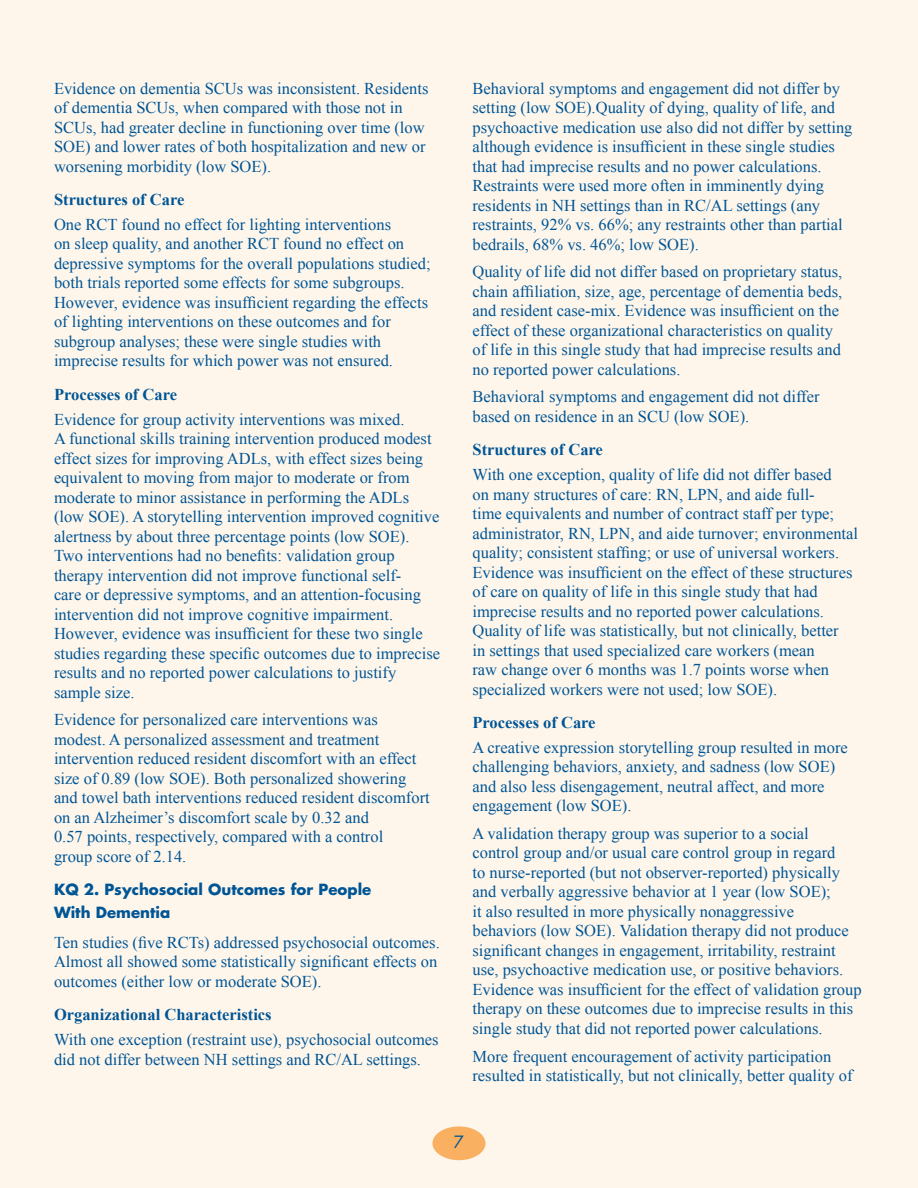
<style>
.page{position:relative;width:918px;height:1188px;background:#fef6eb}
.page>*{position:absolute;margin:0;border:0;box-sizing:border-box;transform-origin:0 0}
.Text{font:16.5px/19.5px "Times New Roman";color:#005595}
.Head_Level_3{font:700 16.5px "Times New Roman";color:#005595}
.t1{font:16.5px "Futura Std";color:#005595}
.Head_Level_2{font:700 15px/22.5px "Futura Std";color:#005595}
</style>
<div class="page">
<div style="left:432px;top:1126px;width:54px;height:34px;background:#fab061;border-radius:50%"></div>
<p class="Text" style="left:54px;top:78px;width:376px">Evidence on dementia SCUs was inconsistent. Residents of dementia SCUs, when compared with those not in SCUs, had greater decline in functioning over time (low SOE) and lower rates of both hospitalization and new or worsening morbidity (low SOE).</p>
<p class="Head_Level_3" style="left:54px;top:188px;width:132px">Structures of Care</p>
<p class="Text" style="left:54px;top:214px;width:378px">One RCT found no effect for lighting interventions<br>on sleep quality, and another RCT found no effect on depressive symptoms for the overall populations studied; both trials reported some effects for some subgroups.<br>However, evidence was insufficient regarding the effects of lighting interventions on these outcomes and for subgroup analyses; these were single studies with imprecise results for which power was not ensured.</p>
<p class="Head_Level_3" style="left:54px;top:383px;width:125px">Processes of Care</p>
<p class="Text" style="left:54px;top:409px;width:388px">Evidence for group activity interventions was mixed.<br>A functional skills training intervention produced modest effect sizes for improving ADLs, with effect sizes being equivalent to moving from major to moderate or from moderate to minor assistance in performing the ADLs (low SOE). A storytelling intervention improved cognitive alertness by about three percentage points (low SOE).<br>Two interventions had no benefits: validation group therapy intervention did not improve functional self-<br>care or depressive symptoms, and an attention-focusing intervention did not improve cognitive impairment.<br>However, evidence was insufficient for these two single studies regarding these specific outcomes due to imprecise results and no reported power calculations to justify sample size.</p>
<p class="Text" style="left:54px;top:710px;width:377px">Evidence for personalized care interventions was modest. A personalized assessment and treatment intervention reduced resident discomfort with an effect size of 0.89 (low SOE). Both personalized showering and towel bath interventions reduced resident discomfort on an Alzheimer’s discomfort scale by 0.32 and<br>0.57 points, respectively, compared with a control<br>group score of 2.14.</p>
<p class="Head_Level_2" style="left:54px;top:878px;width:319px">KQ 2. Psychosocial Outcomes for People<br>With Dementia</p>
<p class="Text" style="left:54px;top:932px;width:387px">Ten studies (five RCTs) addressed psychosocial outcomes.<br>Almost all showed some statistically significant effects on outcomes (either low or moderate SOE).</p>
<p class="Head_Level_3" style="left:54px;top:1003px;width:219px">Organizational Characteristics</p>
<p class="Text" style="left:54px;top:1030px;width:386px">With one exception (restraint use), psychosocial outcomes did not differ between NH settings and RC/AL settings.</p>
<p class="Text" style="left:472px;top:78px;width:382px">Behavioral symptoms and engagement did not differ by setting (low SOE).Quality of dying, quality of life, and psychoactive medication use also did not differ by setting although evidence is insufficient in these single studies that had imprecise results and no power calculations.<br>Restraints were used more often in imminently dying residents in NH settings than in RC/AL settings (any restraints, 92% vs. 66%; any restraints other than partial bedrails, 68% vs. 46%; low SOE).</p>
<p class="Text" style="left:472px;top:262px;width:371px">Quality of life did not differ based on proprietary status, chain affiliation, size, age, percentage of dementia beds, and resident case-mix. Evidence was insufficient on the effect of these organizational characteristics on quality of life in this single study that had imprecise results and no reported power calculations.</p>
<p class="Text" style="left:472px;top:387px;width:349px">Behavioral symptoms and engagement did not differ based on residence in an SCU (low SOE).</p>
<p class="Head_Level_3" style="left:472px;top:438px;width:132px">Structures of Care</p>
<p class="Text" style="left:472px;top:465px;width:387px">With one exception, quality of life did not differ based<br>on many structures of care: RN, LPN, and aide full-<br>time equivalents and number of contract staff per type; administrator, RN, LPN, and aide turnover; environmental quality; consistent staffing; or use of universal workers.<br>Evidence was insufficient on the effect of these structures of care on quality of life in this single study that had imprecise results and no reported power calculations.<br>Quality of life was statistically, but not clinically, better<br>in settings that used specialized care workers (mean<br>raw change over 6 months was 1.7 points worse when specialized workers were not used; low SOE).</p>
<p class="Head_Level_3" style="left:472px;top:711px;width:125px">Processes of Care</p>
<p class="Text" style="left:472px;top:737px;width:377px">A creative expression storytelling group resulted in more challenging behaviors, anxiety, and sadness (low SOE) and also less disengagement, neutral affect, and more engagement (low SOE).</p>
<p class="Text" style="left:472px;top:823px;width:391px">A validation therapy group was superior to a social<br>control group and/or usual care control group in regard<br>to nurse-reported (but not observer-reported) physically and verbally aggressive behavior at 1 year (low SOE);<br>it also resulted in more physically nonaggressive behaviors (low SOE). Validation therapy did not produce significant changes in engagement, irritability, restraint use, psychoactive medication use, or positive behaviors.<br>Evidence was insufficient for the effect of validation group therapy on these outcomes due to imprecise results in this single study that did not reported power calculations.</p>
<p class="Text" style="left:472px;top:1046px;width:382px">More frequent encouragement of activity participation resulted in statistically, but not clinically, better quality of</p>
<p class="t1" style="left:454px;top:1131px;width:12px">7</p>
</div>
